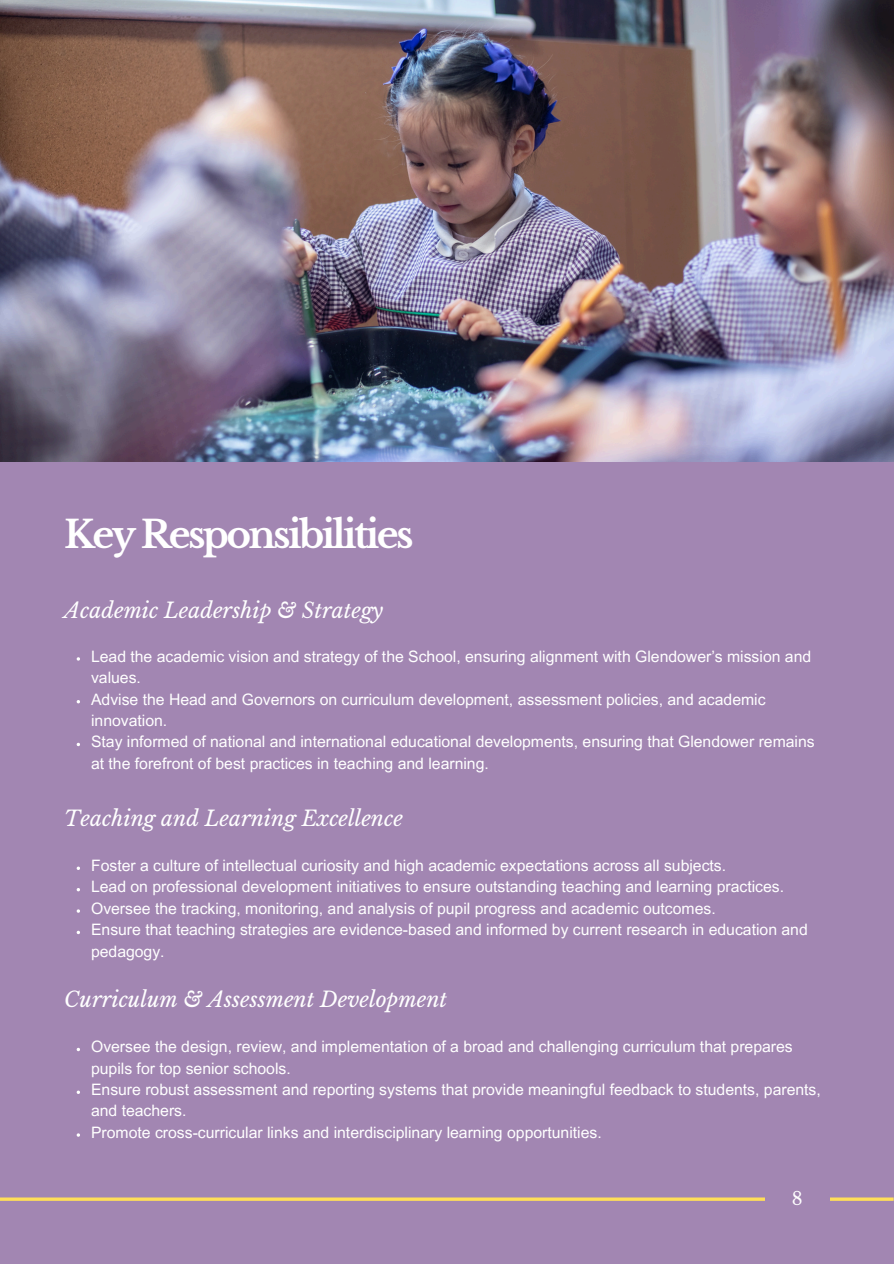
<style>
.page{position:relative;width:894px;height:1264px;background:#fff}
.page>*{position:absolute;margin:0;border:0;box-sizing:border-box;transform-origin:0 0}
.t1{font:700 37.5px "Libre Baskerville";letter-spacing:-.07em;color:#fff}
.t2{font:italic 21px "Libre Baskerville";color:#fff}
.t3{font:18px "Libre Baskerville";color:#fff}
.t4{font:15.75px/21.3px "Arial MT Pro";color:#fff}
</style>
<div class="page">
<div style="left:0;top:0;width:893px;height:1263px;background:#a286b2"></div>
<img style="left:0;top:0;width:893px;height:461px">
<hr style="left:0;top:1197px;width:893px;height:3px;background:#ffde59">
<div style="left:764px;top:1166px;width:65px;height:65px;background:#a286b2"></div>
<p class="t1" style="left:64px;top:512px;width:351px">Key Responsibilities</p>
<h1 class="t2" style="left:64px;top:597px;width:320px">Academic Leadership &amp; Strategy</h1>
<h2 class="t4" style="left:91px;top:647px;width:721px">Lead the academic vision and strategy of the School, ensuring alignment with Glendower’s mission and values.</h2>
<p class="t4" style="left:91px;top:690px;width:676px">Advise the Head and Governors on curriculum development, assessment policies, and academic innovation.</p>
<p class="t4" style="left:91px;top:733px;width:725px">Stay informed of national and international educational developments, ensuring that Glendower remains at the forefront of best practices in teaching and learning.</p>
<p class="t2" style="left:64px;top:805px;width:340px">Teaching and Learning Excellence</p>
<h2 class="t4" style="left:91px;top:856px;width:636px">Foster a culture of intellectual curiosity and high academic expectations across all subjects.</h2>
<p class="t4" style="left:91px;top:878px;width:694px">Lead on professional development initiatives to ensure outstanding teaching and learning practices.</p>
<p class="t4" style="left:91px;top:899px;width:626px">Oversee the tracking, monitoring, and analysis of pupil progress and academic outcomes.</p>
<p class="t4" style="left:91px;top:921px;width:718px">Ensure that teaching strategies are evidence-based and informed by current research in education and pedagogy.</p>
<p class="t2" style="left:64px;top:986px;width:384px">Curriculum &amp; Assessment Development</p>
<h2 class="t4" style="left:91px;top:1038px;width:703px">Oversee the design, review, and implementation of a broad and challenging curriculum that prepares pupils for top senior schools.</h2>
<p class="t4" style="left:91px;top:1080px;width:731px">Ensure robust assessment and reporting systems that provide meaningful feedback to students, parents, and teachers.</p>
<p class="t4" style="left:91px;top:1123px;width:512px">Promote cross-curricular links and interdisciplinary learning opportunities.</p>
<p class="t3" style="left:791px;top:1187px;width:12px">8</p>
</div>
